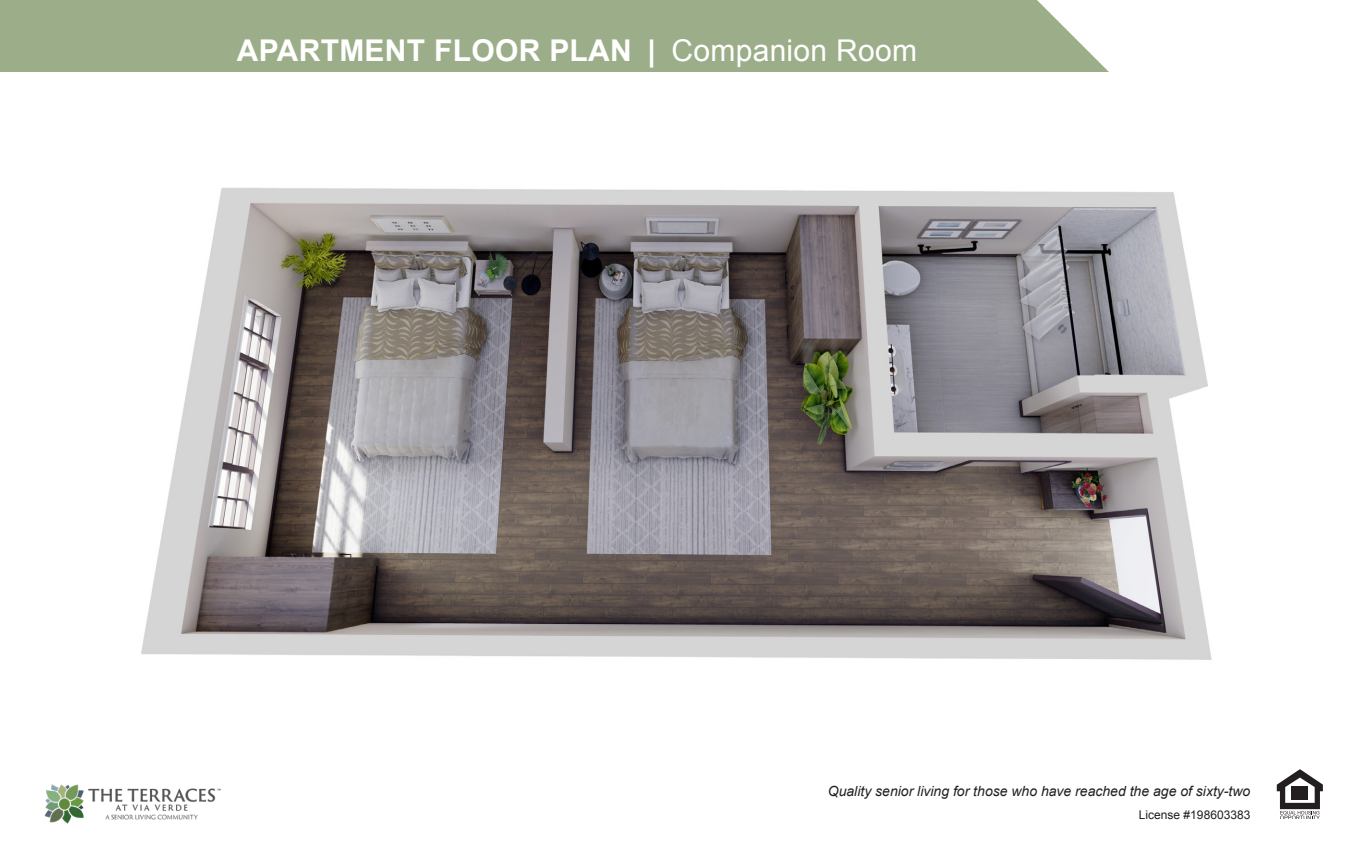
<style>
.page{position:relative;width:1368px;height:864px;background:#fff}
.page>*{position:absolute;margin:0;border:0;box-sizing:border-box;transform-origin:0 0}
.Paragraph_Style_1{font:700 30px "Arial";letter-spacing:.01em;color:#fff}
.t1{font:italic 14px "Arial";color:#231f20}
.t2{font:12px "Arial";color:#231f20}
.s1{font-weight:400}
</style>
<div class="page">
<div style="left:0;top:0;width:1109px;height:72px;background:#9cae89"></div>
<img style="left:44px;top:784px;width:177px;height:40px">
<svg style="left:1277px;top:769px;width:46px;height:50px"></svg>
<div style="left:1292px;top:786px;width:16px;height:6px;background:#231f20"></div>
<div style="left:1292px;top:793px;width:16px;height:7px;background:#231f20"></div>
<img style="left:141px;top:187px;width:1071px;height:473px">
<p class="Paragraph_Style_1" style="left:237px;top:30px;width:682px">APARTMENT FLOOR PLAN | <span class="s1">Companion Room</span></p>
<p class="t1" style="left:828px;top:782px;width:424px">Quality senior living for those who have reached the age of sixty-two</p>
<p class="t2" style="left:1139px;top:807px;width:113px">License #198603383</p>
</div>
